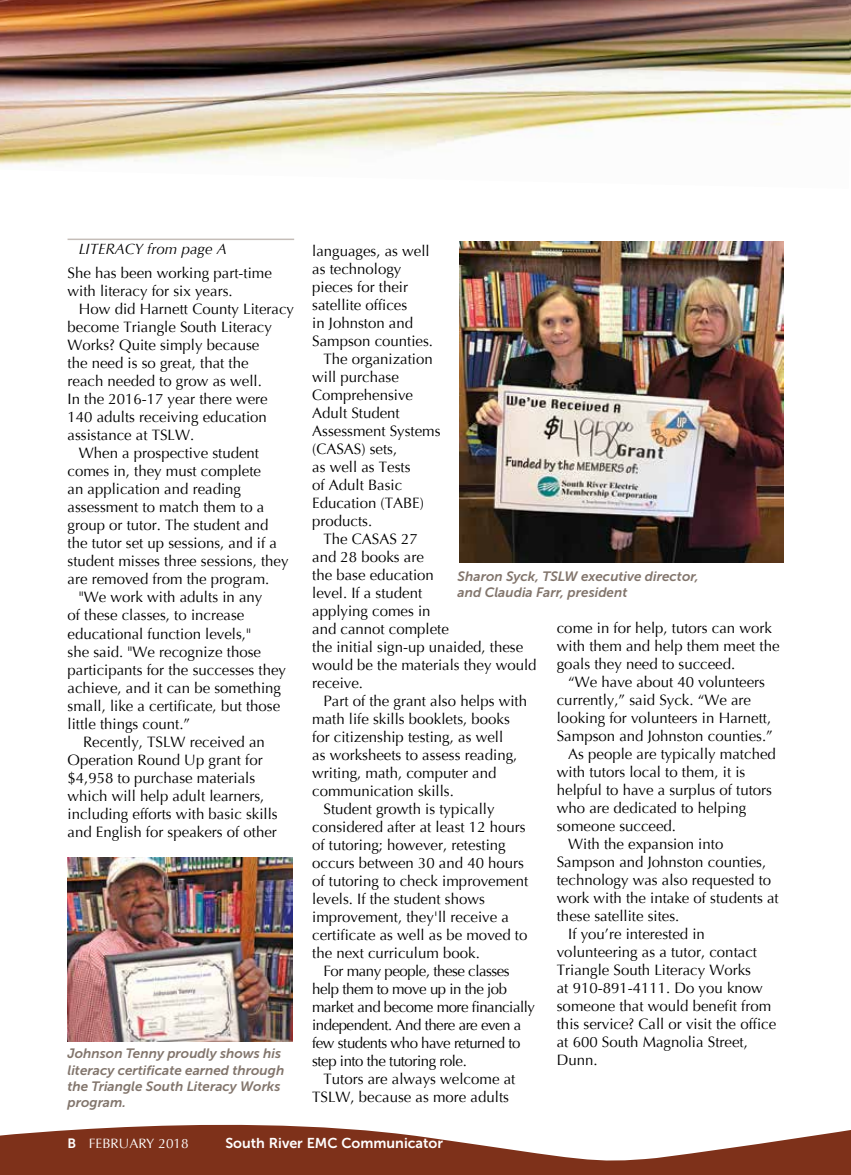
<style>
.page{position:relative;width:851px;height:1175px;background:#fff}
.page>*{position:absolute;margin:0;border:0;box-sizing:border-box;transform-origin:0 0}
.t1{font:15px/18px "Optima";color:#000}
.t2{font:15px "Optima";letter-spacing:-.03em;color:#000}
.t3{font:italic 15px "Optima";color:#000}
.t4{font:14.25px "Museo Sans 700";color:#fff}
.t5{font:italic 13.5px/16.2px "Museo Sans 700";color:#82756c}
.t6{font:13.5px "Optima";color:#fff}
.s1{font-family:"Museo Sans 700"}
</style>
<div class="page">
<svg style="left:0;top:1124px;width:850px;height:50px;fill:#7e311a"></svg>
<img style="left:0;top:0;width:847px;height:166px">
<img style="left:847px;top:0;width:3px;height:109px">
<hr style="left:68px;top:238px;width:226px;height:2px;background:#c5bdb8">
<img style="left:459px;top:242px;width:324px;height:321px">
<img style="left:68px;top:857px;width:225px;height:184px">
<p class="t3" style="left:79px;top:240px;width:149px">LITERACY from page A</p>
<p class="t1" style="left:68px;top:264px;width:206px">She has been working part-time with literacy for six years.</p>
<p class="t1" style="left:79px;top:300px;width:217px">How did Harnett County Literacy</p>
<p class="t1" style="left:68px;top:318px;width:206px">become Triangle South Literacy</p>
<p class="t1" style="left:68px;top:336px;width:193px">Works? Quite simply because</p>
<p class="t1" style="left:68px;top:354px;width:182px">the need is so great, that the</p>
<p class="t1" style="left:68px;top:372px;width:196px">reach needed to grow as well.</p>
<p class="t1" style="left:68px;top:390px;width:202px">In the 2016-17 year there were</p>
<p class="t1" style="left:68px;top:408px;width:201px">140 adults receiving education</p>
<p class="t1" style="left:68px;top:426px;width:128px">assistance at TSLW.</p>
<p class="t1" style="left:79px;top:444px;width:182px">When a prospective student</p>
<p class="t1" style="left:68px;top:462px;width:195px">comes in, they must complete</p>
<p class="t1" style="left:68px;top:480px;width:175px">an application and reading</p>
<p class="t1" style="left:68px;top:498px;width:198px">assessment to match them to a</p>
<p class="t1" style="left:68px;top:516px;width:202px">group or tutor. The student and</p>
<p class="t1" style="left:68px;top:534px;width:211px">the tutor set up sessions, and if a</p>
<p class="t1" style="left:68px;top:552px;width:222px">student misses three sessions, they</p>
<p class="t1" style="left:68px;top:570px;width:203px">are removed from the program.</p>
<p class="t1" style="left:79px;top:588px;width:185px">"We work with adults in any</p>
<p class="t1" style="left:68px;top:606px;width:178px">of these classes, to increase</p>
<p class="t1" style="left:68px;top:624px;width:185px">educational function levels,"</p>
<p class="t1" style="left:68px;top:642px;width:195px">she said. "We recognize those</p>
<p class="t1" style="left:68px;top:660px;width:220px">participants for the successes they</p>
<p class="t1" style="left:68px;top:678px;width:215px">achieve, and it can be something</p>
<p class="t1" style="left:68px;top:696px;width:214px">small, like a certificate, but those</p>
<p class="t1" style="left:68px;top:714px;width:124px">little things count.”</p>
<p class="t1" style="left:83px;top:732px;width:183px">Recently, TSLW received an</p>
<p class="t1" style="left:68px;top:750px;width:197px">Operation Round Up grant for</p>
<p class="t1" style="left:68px;top:768px;width:189px">$4,958 to purchase materials</p>
<p class="t1" style="left:68px;top:786px;width:198px">which will help adult learners,</p>
<p class="t1" style="left:68px;top:804px;width:212px">including efforts with basic skills</p>
<p class="t1" style="left:68px;top:822px;width:211px">and English for speakers of other</p>
<p class="t5" style="left:68px;top:1045px;width:218px">Johnson Tenny proudly shows his literacy certificate earned through the Triangle South Literacy Works program.</p>
<p class="t1" style="left:312px;top:242px;width:119px">languages, as well</p>
<p class="t1" style="left:312px;top:260px;width:91px">as technology</p>
<p class="t1" style="left:312px;top:278px;width:97px">pieces for their</p>
<p class="t1" style="left:312px;top:296px;width:97px">satellite offices</p>
<p class="t1" style="left:312px;top:314px;width:102px">in Johnston and</p>
<p class="t1" style="left:312px;top:332px;width:122px">Sampson counties.</p>
<p class="t1" style="left:323px;top:350px;width:111px">The organization</p>
<p class="t1" style="left:312px;top:368px;width:88px">will purchase</p>
<p class="t1" style="left:312px;top:386px;width:102px">Comprehensive</p>
<p class="t1" style="left:312px;top:404px;width:89px">Adult Student</p>
<p class="t1" style="left:312px;top:422px;width:130px">Assessment Systems</p>
<p class="t1" style="left:312px;top:440px;width:87px">(CASAS) sets,</p>
<p class="t1" style="left:312px;top:458px;width:100px">as well as Tests</p>
<p class="t1" style="left:312px;top:476px;width:92px">of Adult Basic</p>
<p class="t1" style="left:312px;top:494px;width:113px">Education (TABE)</p>
<p class="t1" style="left:312px;top:512px;width:62px">products.</p>
<p class="t1" style="left:323px;top:530px;width:96px">The CASAS 27</p>
<p class="t1" style="left:312px;top:548px;width:113px">and 28 books are</p>
<p class="t1" style="left:312px;top:566px;width:123px">the base education</p>
<p class="t1" style="left:312px;top:584px;width:112px">level. If a student</p>
<p class="t1" style="left:312px;top:602px;width:120px">applying comes in</p>
<p class="t1" style="left:312px;top:620px;width:138px">and cannot complete</p>
<p class="t1" style="left:312px;top:638px;width:212px">the initial sign-up unaided, these</p>
<p class="t1" style="left:312px;top:656px;width:226px">would be the materials they would</p>
<p class="t1" style="left:312px;top:674px;width:52px">receive.</p>
<p class="t1" style="left:323px;top:692px;width:205px">Part of the grant also helps with</p>
<p class="t1" style="left:312px;top:710px;width:199px">math life skills booklets, books</p>
<p class="t1" style="left:312px;top:728px;width:192px">for citizenship testing, as well</p>
<p class="t1" style="left:312px;top:746px;width:207px">as worksheets to assess reading,</p>
<p class="t1" style="left:312px;top:764px;width:186px">writing, math, computer and</p>
<p class="t1" style="left:312px;top:782px;width:143px">communication skills.</p>
<p class="t1" style="left:323px;top:800px;width:172px">Student growth is typically</p>
<p class="t1" style="left:312px;top:818px;width:215px">considered after at least 12 hours</p>
<p class="t1" style="left:312px;top:836px;width:195px">of tutoring; however, retesting</p>
<p class="t1" style="left:312px;top:854px;width:213px">occurs between 30 and 40 hours</p>
<p class="t1" style="left:312px;top:872px;width:217px">of tutoring to check improvement</p>
<p class="t1" style="left:312px;top:890px;width:174px">levels. If the student shows</p>
<p class="t1" style="left:312px;top:908px;width:198px">improvement, they'll receive a</p>
<p class="t1" style="left:312px;top:926px;width:217px">certificate as well as be moved to</p>
<p class="t1" style="left:312px;top:944px;width:169px">the next curriculum book.</p>
<p class="t2" style="left:323px;top:962px;width:188px">For many people, these classes</p>
<p class="t2" style="left:312px;top:980px;width:196px">help them to move up in the job</p>
<p class="t2" style="left:312px;top:998px;width:224px">market and become more financially</p>
<p class="t2" style="left:312px;top:1016px;width:211px">independent. And there are even a</p>
<p class="t2" style="left:312px;top:1034px;width:210px">few students who have returned to</p>
<p class="t2" style="left:312px;top:1052px;width:156px">step into the tutoring role.</p>
<p class="t1" style="left:323px;top:1070px;width:193px">Tutors are always welcome at</p>
<p class="t1" style="left:312px;top:1088px;width:198px">TSLW, because as more adults</p>
<p class="t5" style="left:457px;top:568px;width:243px">Sharon Syck, TSLW executive director, and Claudia Farr, president</p>
<p class="t1" style="left:556px;top:618px;width:224px">come in for help, tutors can work with them and help them meet the goals they need to succeed.</p>
<p class="t1" style="left:568px;top:672px;width:198px">“We have about 40 volunteers</p>
<p class="t1" style="left:556px;top:690px;width:196px">currently,” said Syck. “We are</p>
<p class="t1" style="left:556px;top:708px;width:216px">looking for volunteers in Harnett,</p>
<p class="t1" style="left:556px;top:726px;width:217px">Sampson and Johnston counties.”</p>
<p class="t1" style="left:568px;top:744px;width:209px">As people are typically matched</p>
<p class="t1" style="left:556px;top:762px;width:190px">with tutors local to them, it is</p>
<p class="t1" style="left:556px;top:780px;width:217px">helpful to have a surplus of tutors</p>
<p class="t1" style="left:556px;top:798px;width:191px">who are dedicated to helping</p>
<p class="t1" style="left:556px;top:816px;width:121px">someone succeed.</p>
<p class="t1" style="left:568px;top:834px;width:157px">With the expansion into</p>
<p class="t1" style="left:556px;top:852px;width:211px">Sampson and Johnston counties,</p>
<p class="t1" style="left:556px;top:870px;width:216px">technology was also requested to</p>
<p class="t1" style="left:556px;top:888px;width:223px">work with the intake of students at</p>
<p class="t1" style="left:556px;top:906px;width:124px">these satellite sites.</p>
<p class="t1" style="left:568px;top:924px;width:138px">If you’re interested in</p>
<p class="t1" style="left:556px;top:942px;width:202px">volunteering as a tutor, contact</p>
<p class="t1" style="left:556px;top:960px;width:196px">Triangle South Literacy Works</p>
<p class="t1" style="left:556px;top:978px;width:207px">at 910-891-4111. Do you know</p>
<p class="t1" style="left:556px;top:996px;width:216px">someone that would benefit from</p>
<p class="t1" style="left:556px;top:1014px;width:221px">this service? Call or visit the office</p>
<p class="t1" style="left:556px;top:1032px;width:192px">at 600 South Magnolia Street,</p>
<p class="t1" style="left:556px;top:1050px;width:42px">Dunn.</p>
<p class="t6" style="left:67px;top:1135px;width:122px"><span class="s1">B</span> FEBRUARY 2018</p>
<p class="t4" style="left:225px;top:1135px;width:219px">South River EMC Communicator</p>
</div>
